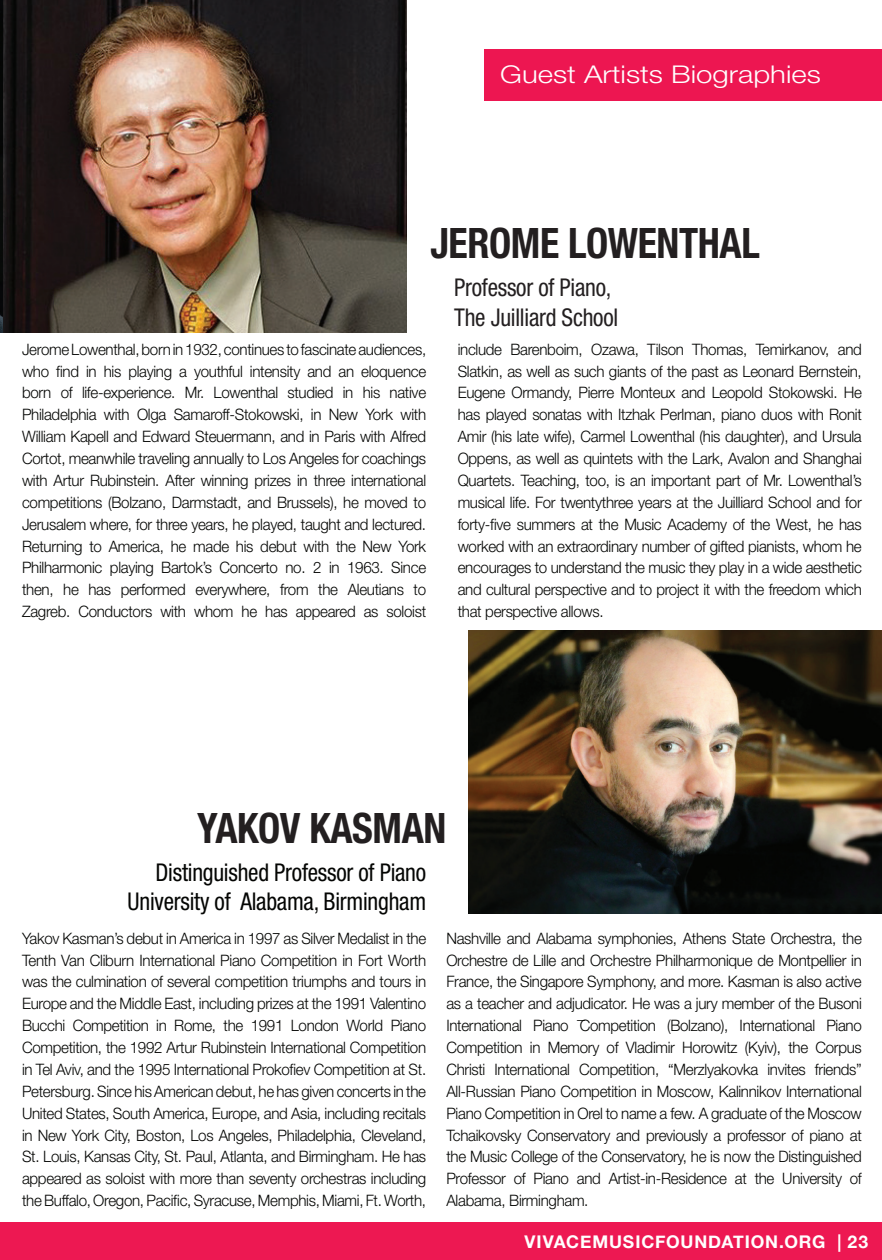
<style>
.page{position:relative;width:882px;height:1260px;background:#fff}
.page>*{position:absolute;margin:0;border:0;box-sizing:border-box;transform-origin:0 0}
.body_text{font:700 condensed 42px "Helvetica Neue LT Std";letter-spacing:-.01em;color:#231f20;scale:.95 1}
.t1{font:condensed 24.5px/29.8px "Helvetica Neue LT Std";letter-spacing:-.01em;color:#040503;text-align:right;scale:.95 1}
.body_text-2{font:condensed 24.5px/29.8px "Helvetica Neue LT Std";letter-spacing:-.01em;color:#231f20;scale:.95 1}
.body_text-3{font:300 24.5px "Helvetica Neue LT Std";color:#fff;scale:1.2 1}
.t2{font:700 17.5px "Helvetica Neue";letter-spacing:.05em;color:#fff}
.body_text-4{font:300 15.75px/21.9px "Helvetica Neue LT Std";letter-spacing:-.02em;color:#040503;text-align:justify;scale:.96 1}
.body_text-5{font:300 15.75px "Helvetica Neue LT Std";letter-spacing:-.02em;color:#040503}
</style>
<div class="page">
<div style="left:0;top:1222px;width:882px;height:38px;background:#ed1852"></div>
<div style="left:484px;top:50px;width:398px;height:51px;background:#ed1651"></div>
<img style="left:3px;top:0;width:404px;height:332px">
<img style="left:469px;top:630px;width:413px;height:284px">
<img style="left:0;top:0;width:3px;height:332px">
<p class="body_text-3" style="left:500px;top:59px;width:269px">Guest Artists Biographies</p>
<p class="body_text" style="left:430px;top:217px;width:348px">JEROME LOWENTHAL</p>
<p class="body_text-2" style="left:454px;top:273px;width:174px">Professor of Piano,<br>The Juilliard School</p>
<p class="body_text-4" style="left:22px;top:338px;width:423px">Jerome Lowenthal, born in 1932, continues to fascinate audiences, who find in his playing a youthful intensity and an eloquence born of life-experience. Mr. Lowenthal studied in his native Philadelphia with Olga Samaroff-Stokowski, in New York with William Kapell and Edward Steuermann, and in Paris with Alfred Cortot, meanwhile traveling annually to Los Angeles for coachings with Artur Rubinstein. After winning prizes in three international competitions (Bolzano, Darmstadt, and Brussels), he moved to Jerusalem where, for three years, he played, taught and lectured.<br>Returning to America, he made his debut with the New York Philharmonic playing Bartok’s Concerto no. 2 in 1963. Since then, he has performed everywhere, from the Aleutians to Zagreb. Conductors with whom he has appeared as soloist</p>
<p class="body_text-4" style="left:458px;top:338px;width:423px">include Barenboim, Ozawa, Tilson Thomas, Temirkanov, and Slatkin, as well as such giants of the past as Leonard Bernstein, Eugene Ormandy, Pierre Monteux and Leopold Stokowski. He has played sonatas with Itzhak Perlman, piano duos with Ronit Amir (his late wife), Carmel Lowenthal (his daughter), and Ursula Oppens, as well as quintets with the Lark, Avalon and Shanghai Quartets. Teaching, too, is an important part of Mr. Lowenthal’s musical life. For twentythree years at the Juilliard School and for forty-five summers at the Music Academy of the West, he has worked with an extraordinary number of gifted pianists, whom he encourages to understand the music they play in a wide aesthetic and cultural perspective and to project it with the freedom which that perspective allows.</p>
<h1 class="body_text" style="left:197px;top:803px;width:264px">YAKOV KASMAN</h1>
<h2 class="t1" style="left:128px;top:857px;width:316px">Distinguished Professor of Piano<br>University of Alabama, Birmingham</h2>
<p class="body_text-4" style="left:22px;top:927px;width:423px">Yakov Kasman’s debut in America in 1997 as Silver Medalist in the Tenth Van Cliburn International Piano Competition in Fort Worth was the culmination of several competition triumphs and tours in Europe and the Middle East, including prizes at the 1991 Valentino Bucchi Competition in Rome, the 1991 London World Piano Competition, the 1992 Artur Rubinstein International Competition in Tel Aviv, and the 1995 International Prokofiev Competition at St.<br>Petersburg. Since his American debut, he has given concerts in the United States, South America, Europe, and Asia, including recitals in New York City, Boston, Los Angeles, Philadelphia, Cleveland, St. Louis, Kansas City, St. Paul, Atlanta, and Birmingham. He has appeared as soloist with more than seventy orchestras including the Buffalo, Oregon, Pacific, Syracuse, Memphis, Miami, Ft. Worth,</p>
<p class="body_text-4" style="left:446px;top:927px;width:434px">Nashville and Alabama symphonies, Athens State Orchestra, the Orchestre de Lille and Orchestre Philharmonique de Montpellier in France, the Singapore Symphony, and more. Kasman is also active as a teacher and adjudicator. He was a jury member of the Busoni International Piano Competition (Bolzano), International Piano Competition in Memory of Vladimir Horowitz (Kyiv), the Corpus Christi International Competition, “Merzlyakovka invites friends” All-Russian Piano Competition in Moscow, Kalinnikov International Piano Competition in Orel to name a few. A graduate of the Moscow Tchaikovsky Conservatory and previously a professor of piano at the Music College of the Conservatory, he is now the Distinguished Professor of Piano and Artist-in-Residence at the University of Alabama, Birmingham.</p>
<p class="body_text-5" style="left:577px;top:1004px;width:9px">_</p>
<p class="t2" style="left:525px;top:1228px;width:345px">VIVACEMUSICFOUNDATION.ORG | 23</p>
</div>
